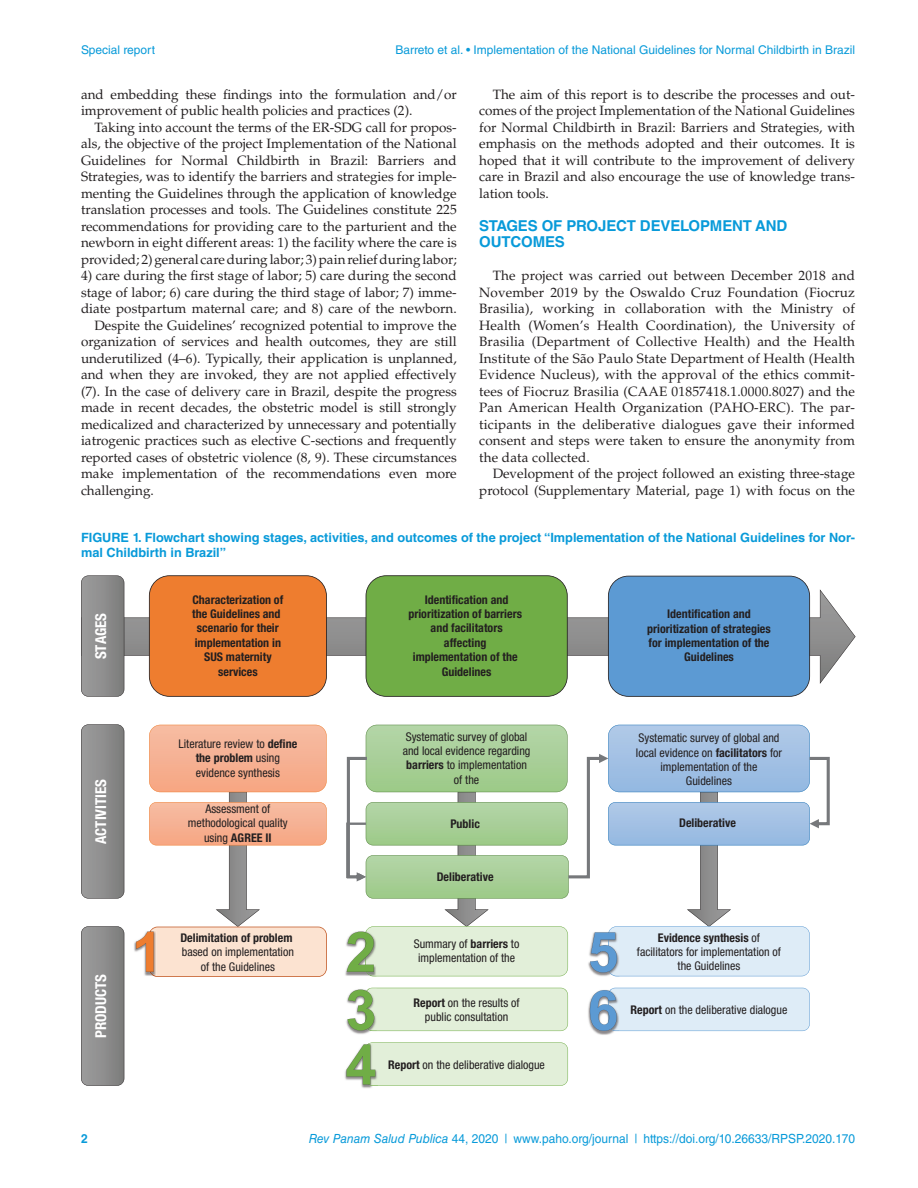
<style>
.page{position:relative;width:918px;height:1188px;background:#fff}
.page>*{position:absolute;margin:0;border:0;box-sizing:border-box;transform-origin:0 0}
.t1{font:700 15px/16.5px "Helvetica LT Std";letter-spacing:-.01em;color:#089ad9}
.t2{font:700 condensed 15px "Helvetica Neue LT Std";color:#fff}
.t3{font:13.5px/16.5px "Palatino LT Std";color:#231f20;text-align:justify}
.t4{font:700 12.75px/15px "Helvetica LT Std";color:#089ad9}
.t5{font:12.6px "Helvetica LT Std";color:#089ad9;scale:.95 1}
.t6{font:700 12.6px "Helvetica LT Std";color:#089ad9;scale:.95 1}
.t7{font:condensed 12px/14.4px "Helvetica Neue LT Std";color:#231f20;text-align:center}
.t8{font:700 condensed 12px/14.4px "Helvetica Neue LT Std";color:#231f20;text-align:center}
.t9{font:12px "Helvetica LT Std";color:#089ad9}
.s1{font-weight:700}
.s2{font-style:italic}
</style>
<div class="page">
<svg style="left:124px;top:589px;width:732px;height:95px"></svg>
<svg style="left:81px;top:576px;width:43px;height:121px;background:#8c8c8c"></svg>
<svg style="left:81px;top:724px;width:43px;height:175px;background:#8c8c8c"></svg>
<svg style="left:81px;top:926px;width:43px;height:160px;background:#8c8c8c"></svg>
<div style="left:149px;top:575px;width:178px;height:122px;background:#ee7d2f"></div>
<div style="left:366px;top:575px;width:202px;height:122px;background:#70ad46"></div>
<div style="left:608px;top:576px;width:202px;height:121px;background:#5c9ad3"></div>
<img style="left:134px;top:941px;width:2px;height:11px">
<svg style="left:136px;top:725px;width:191px;height:252px"></svg>
<img style="left:346px;top:997px;width:31px;height:37px">
<svg style="left:348px;top:988px;width:220px;height:43px;background:#d9e8ce"></svg>
<img style="left:345px;top:1070px;width:27px;height:18px">
<svg style="left:346px;top:1042px;width:222px;height:44px;background:#d8e8ce"></svg>
<img style="left:588px;top:1001px;width:31px;height:34px">
<svg style="left:590px;top:988px;width:220px;height:43px;background:#d1e3f1"></svg>
<svg style="left:346px;top:725px;width:484px;height:251px"></svg>
<p class="t9" style="left:81px;top:43px;width:76px">Special report</p>
<p class="t9" style="left:395px;top:43px;width:461px">Barreto et al. • Implementation of the National Guidelines for Normal Childbirth in Brazil</p>
<p class="t3" style="left:479px;top:86px;width:377px;text-indent:14px">The aim of this report is to describe the processes and out&shy;comes of the project Implementation of the National Guidelines for Normal Childbirth in Brazil: Barriers and Strategies, with emphasis on the methods adopted and their outcomes. It is hoped that it will contribute to the improvement of delivery care in Brazil and also encourage the use of knowledge trans&shy;lation tools.</p>
<p class="t1" style="left:479px;top:217px;width:310px">STAGES OF PROJECT DEVELOPMENT AND<br>OUTCOMES</p>
<p class="t3" style="left:479px;top:268px;width:377px;text-indent:14px">The project was carried out between December 2018 and November 2019 by the Oswaldo Cruz Foundation (Fiocruz Brasilia), working in collaboration with the Ministry of Health (Women’s Health Coordination), the University of Brasilia (Department of Collective Health) and the Health Institute of the São Paulo State Department of Health (Health Evidence Nucleus), with the approval of the ethics commit&shy;tees of Fiocruz Brasilia (CAAE 01857418.1.0000.8027) and the Pan American Health Organization (PAHO-ERC). The par&shy;ticipants in the deliberative dialogues gave their informed consent and steps were taken to ensure the anonymity from the data collected.</p>
<p class="t3" style="left:479px;top:466px;width:377px;text-align:right">Development of the project followed an existing three-stage protocol (Supplementary Material, page 1) with focus on the</p>
<p class="t4" style="left:81px;top:530px;width:776px">FIGURE 1. Flowchart showing stages, activities, and outcomes of the project “Implementation of the National Guidelines for Nor&shy;mal Childbirth in Brazil”</p>
<p class="t8" style="left:192px;top:592px;width:93px">Characterization of the Guidelines and scenario for their implementation in<br>SUS maternity services</p>
<p class="t3" style="left:81px;top:86px;width:377px">and embedding these findings into the formulation and/or improvement of public health policies and practices (2).</p>
<p class="t3" style="left:81px;top:119px;width:377px;text-indent:14px">Taking into account the terms of the ER-SDG call for propos&shy;als, the objective of the project Implementation of the National Guidelines for Normal Childbirth in Brazil: Barriers and Strategies, was to identify the barriers and strategies for imple&shy;menting the Guidelines through the application of knowledge translation processes and tools. The Guidelines constitute 225 recommendations for providing care to the parturient and the newborn in eight different areas: 1) the facility where the care is provided; 2) general care during labor; 3) pain relief during labor;</p>
<p class="t3" style="left:81px;top:268px;width:377px">4) care during the first stage of labor; 5) care during the second</p>
<p class="t3" style="left:81px;top:284px;width:377px">stage of labor; 6) care during the third stage of labor; 7) imme-</p>
<p class="t3" style="left:81px;top:301px;width:377px">diate postpartum maternal care; and 8) care of the newborn.</p>
<p class="t3" style="left:94px;top:317px;width:364px">Despite the Guidelines’ recognized potential to improve the</p>
<p class="t3" style="left:81px;top:334px;width:377px">organization of services and health outcomes, they are still</p>
<p class="t3" style="left:81px;top:350px;width:377px">underutilized (4–6). Typically, their application is unplanned,</p>
<p class="t3" style="left:81px;top:367px;width:377px">and when they are invoked, they are not applied effectively</p>
<p class="t3" style="left:81px;top:383px;width:377px">(7). In the case of delivery care in Brazil, despite the progress</p>
<p class="t3" style="left:81px;top:400px;width:377px">made in recent decades, the obstetric model is still strongly</p>
<p class="t3" style="left:81px;top:416px;width:377px">medicalized and characterized by unnecessary and potentially</p>
<p class="t3" style="left:81px;top:433px;width:377px">iatrogenic practices such as elective C-sections and frequently</p>
<p class="t3" style="left:81px;top:449px;width:377px">reported cases of obstetric violence (8, 9). These circumstances</p>
<p class="t3" style="left:81px;top:466px;width:377px">make implementation of the recommendations even more</p>
<p class="t3" style="left:81px;top:482px;width:74px">challenging.</p>
<p class="t8" style="left:408px;top:592px;width:115px">Identification and prioritization of barriers and facilitators affecting implementation of the<br>Guidelines</p>
<p class="t8" style="left:647px;top:607px;width:125px">Identification and prioritization of strategies for implementation of the<br>Guidelines</p>
<p class="t2" style="left:92px;top:659px;width:48px;rotate:-90deg">STAGES</p>
<p class="t2" style="left:92px;top:844px;width:67px;rotate:-90deg">ACTIVITIES</p>
<p class="t2" style="left:92px;top:1038px;width:66px;rotate:-90deg">PRODUCTS</p>
<p class="t7" style="left:178px;top:736px;width:120px">Literature review to <span class="s1">define the problem</span> using evidence synthesis</p>
<p class="t7" style="left:188px;top:802px;width:101px">Assessment of methodological quality using <span class="s1">AGREE II</span></p>
<p class="t8" style="left:180px;top:930px;width:114px">Delimitation of problem</p>
<p class="t7" style="left:182px;top:945px;width:114px">based on implementation of the Guidelines</p>
<p class="t7" style="left:403px;top:729px;width:129px">Systematic survey of global and local evidence regarding <span class="s1">barriers</span> to implementation of the</p>
<p class="t8" style="left:450px;top:816px;width:31px">Public</p>
<p class="t8" style="left:437px;top:870px;width:58px">Deliberative</p>
<p class="t7" style="left:414px;top:936px;width:107px">Summary of <span class="s1">barriers</span> to implementation of the</p>
<p class="t7" style="left:414px;top:995px;width:108px"><span class="s1">Report</span> on the results of public consultation</p>
<p class="t7" style="left:388px;top:1057px;width:158px"><span class="s1">Report</span> on the deliberative dialogue</p>
<p class="t7" style="left:636px;top:731px;width:148px">Systematic survey of global and local evidence on <span class="s1">facilitators</span> for implementation of the<br>Guidelines</p>
<p class="t8" style="left:679px;top:816px;width:58px">Deliberative</p>
<p class="t7" style="left:637px;top:930px;width:146px"><span class="s1">Evidence synthesis</span> of facilitators for implementation of the Guidelines</p>
<p class="t7" style="left:631px;top:1002px;width:158px"><span class="s1">Report</span> on the deliberative dialogue</p>
<p class="t6" style="left:81px;top:1131px;width:9px">2</p>
<p class="t5" style="left:309px;top:1131px;width:576px"><span class="s2">Rev Panam Salud Publica</span> 44, 2020 | www.paho.org/journal | https://doi.org/10.26633/RPSP.2020.170</p>
</div>
